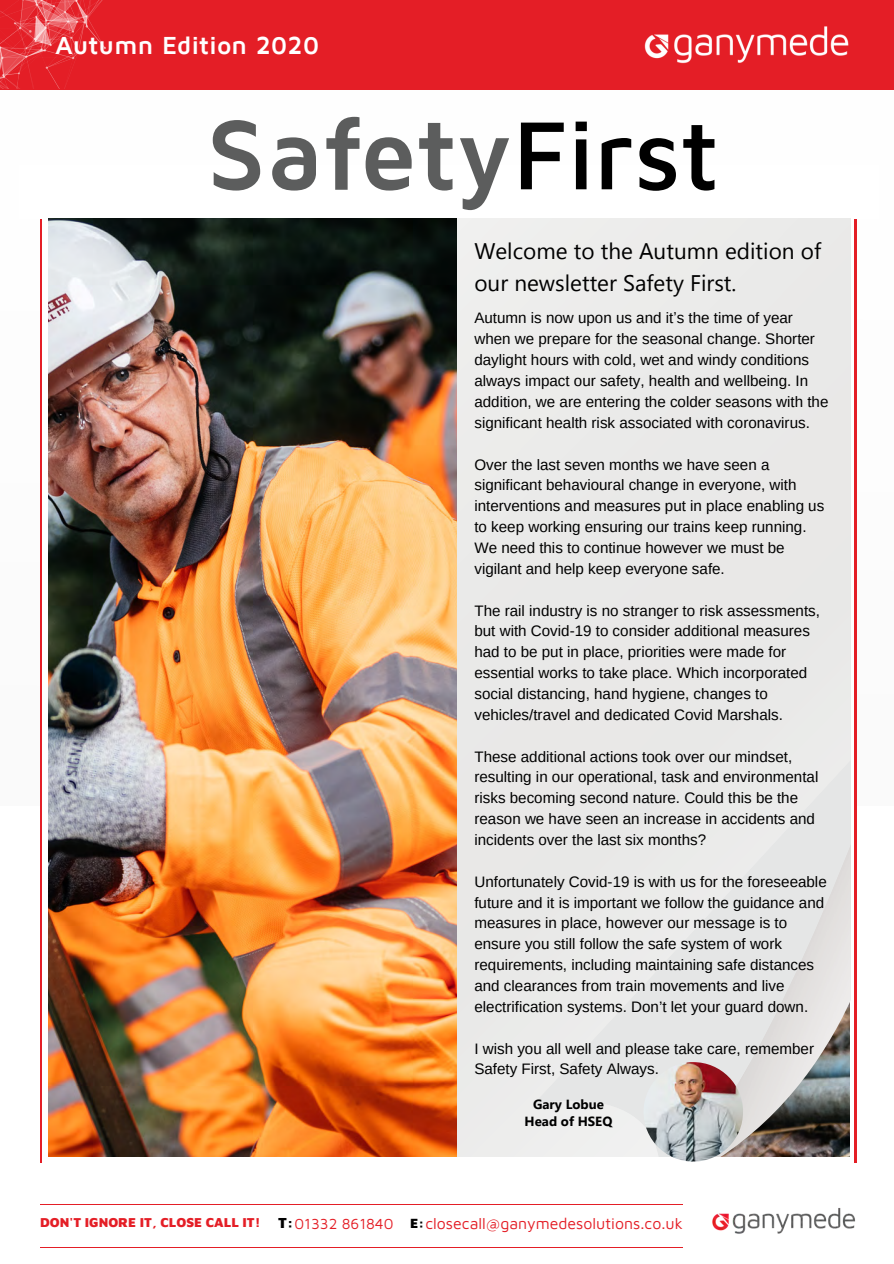
<style>
.page{position:relative;width:894px;height:1264px;background:#fff}
.page>*{position:absolute;margin:0;border:0;box-sizing:border-box;transform-origin:0 0}
.t1{font:700 103.2px "Maven Pro";color:#5c5d5d}
.t2{font:700 25.35px "Maven Pro";color:#fff}
.t3{font:22.5px/31.5px "Nirmala UI";color:#000}
.t4{font:15.9px "Maven Pro";color:#e41e26}
.t5{font:15.15px/20.9px "Arimo";color:#000}
.t6{font:700 13.2px/17.7px "Nirmala UI";color:#000;text-align:center}
.s1{font-weight:500;font-size:99.9px;color:#000}
.s2{font-weight:900;font-size:13.35px}
.s3{font-weight:900;font-size:15px;color:#000}
.s4{font-size:15px}
.s5{font-weight:900;font-size:13.8px;color:#000}
</style>
<div class="page">
<div style="left:0;top:0;width:893px;height:90px;background:#e41e26"></div>
<img style="left:0;top:0;width:106px;height:89px">
<img style="left:48px;top:218px;width:409px;height:938px">
<img style="left:712px;top:1208px;width:142px;height:26px">
<img style="left:644px;top:26px;width:205px;height:38px">
<div style="left:457px;top:218px;width:393px;height:938px;background:#e9e9e8"></div>
<svg style="left:533px;top:702px;width:317px;height:454px;fill:#e8e8e7"></svg>
<img style="left:643px;top:1062px;width:99px;height:99px;border-radius:50%">
<h2 class="t2" style="left:55px;top:30px;width:266px">Autumn Edition 2020</h2>
<h1 class="t1" style="left:206px;top:90px;width:514px">Safety<span class="s1">First</span></h1>
<h3 class="t3" style="left:474px;top:234px;width:348px">Welcome to the Autumn edition of our newsletter Safety First.</h3>
<p class="t5" style="left:474px;top:308px;width:355px">Autumn is now upon us and itʼs the time of year when we prepare for the seasonal change. Shorter daylight hours with cold, wet and windy conditions always impact our safety, health and wellbeing. In addition, we are entering the colder seasons with the significant health risk associated with coronavirus.</p>
<p class="t5" style="left:474px;top:454px;width:351px">Over the last seven months we have seen a significant behavioural change in everyone, with interventions and measures put in place enabling us to keep working ensuring our trains keep running.<br>We need this to continue however we must be vigilant and help keep everyone safe.</p>
<p class="t5" style="left:474px;top:600px;width:347px">The rail industry is no stranger to risk assessments, but with Covid-19 to consider additional measures had to be put in place, priorities were made for essential works to take place. Which incorporated social distancing, hand hygiene, changes to vehicles/travel and dedicated Covid Marshals.</p>
<p class="t5" style="left:474px;top:745px;width:345px">These additional actions took over our mindset, resulting in our operational, task and environmental risks becoming second nature. Could this be the reason we have seen an increase in accidents and incidents over the last six months?</p>
<p class="t5" style="left:474px;top:871px;width:354px">Unfortunately Covid-19 is with us for the foreseeable future and it is important we follow the guidance and measures in place, however our message is to ensure you still follow the safe system of work requirements, including maintaining safe distances and clearances from train movements and live electrification systems. Don’t let your guard down.</p>
<p class="t5" style="left:474px;top:1037px;width:341px">I wish you all well and please take care, remember<br>Safety First, Safety Always.</p>
<p class="t6" style="left:524px;top:1094px;width:89px">Gary Lobue<br>Head of HSEQ</p>
<p class="t4" style="left:40px;top:1212px;width:644px"><span class="s2">DON'T IGNORE IT, CLOSE CALL IT!</span> <span class="s3">T:</span> <span class="s4">01332 861840</span> <span class="s5">E:</span> closecall@ganymedesolutions.co.uk</p>
</div>
